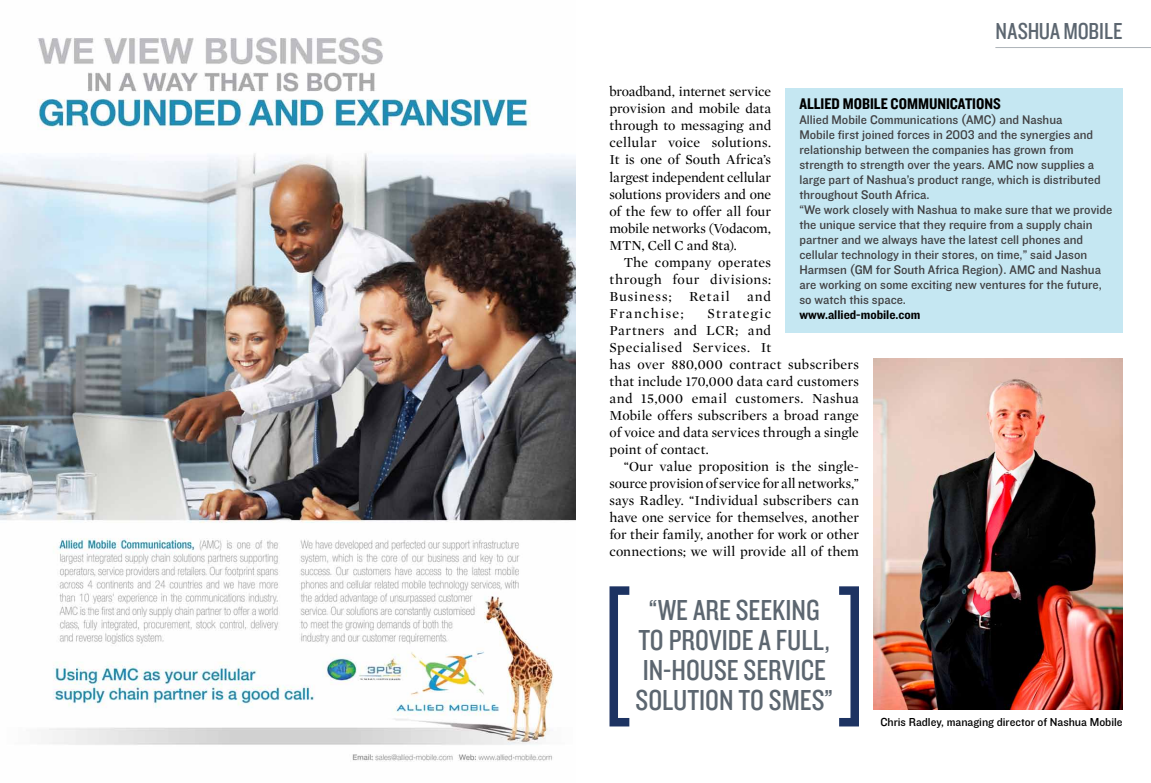
<style>
.page{position:relative;width:1151px;height:783px;background:#fff}
.page>*{position:absolute;margin:0;border:0;box-sizing:border-box;transform-origin:0 0}
.t1{font:30px/30px "Knockout HTF29 Junior Liteweight";color:#5c6670;text-align:center}
.t2{font:24px "Knockout HTF29 Junior Liteweight";letter-spacing:-.005em;color:#5c6670}
.t3{font:16px "Knockout HTF50 Welterweight";color:#000}
.t4{font:14px/17px "Mercury Display Roman";letter-spacing:.02em;color:#000;text-align:justify}
.t5{font:13px/15px "Knockout HTF31 Junior Middlewt";color:#414042}
.t6{font:13px "Knockout HTF51 Middleweight";color:#000}
.t7{font:12px "Knockout HTF31 Junior Middlewt";color:#000}
</style>
<div class="page">
<img style="left:0;top:37px;width:575px;height:725px">
<img style="left:873px;top:358px;width:250px;height:351px">
<hr style="left:995px;top:47px;width:156px;height:1px;background:#adb3b8">
<svg style="left:609px;top:586px;width:20px;height:140px"></svg>
<svg style="left:839px;top:586px;width:20px;height:140px"></svg>
<div style="left:785px;top:88px;width:338px;height:245px;background:#c5e7f2"></div>
<h2 class="t2" style="left:996px;top:18px;width:129px">NASHUA MOBILE</h2>
<p class="t4" style="left:609px;top:83px;width:163px">broadband, internet service provision and mobile data through to messaging and cellular voice solutions.<br>It is one of South Africa’s largest independent cellular solutions providers and one of the few to offer all four mobile networks (Vodacom, MTN, Cell C and 8ta).</p>
<p class="t4" style="left:609px;top:253px;width:163px;text-indent:14px">The company operates through four divisions:<br>Business; Retail and Franchise;</p>
<p class="t3" style="left:799px;top:95px;width:203px">ALLIED MOBILE COMMUNICATIONS</p>
<p class="t5" style="left:799px;top:112px;width:314px">Allied Mobile Communications (AMC) and Nashua<br>Mobile first joined forces in 2003 and the synergies and relationship between the companies has grown from strength to strength over the years. AMC now supplies a large part of Nashua’s product range, which is distributed throughout South Africa.<br>“We work closely with Nashua to make sure that we provide the unique service that they require from a supply chain partner and we always have the latest cell phones and cellular technology in their stores, on time,” said Jason Harmsen (GM for South Africa Region). AMC and Nashua are working on some exciting new ventures for the future, so watch this space.</p>
<p class="t6" style="left:799px;top:307px;width:123px">www.allied-mobile.com</p>
<p class="t4" style="left:609px;top:304px;width:251px;text-align:left;text-indent:98px">Strategic<br>Partners and LCR; and<br>Specialised Services. It<br>has over 880,000 contract subscribers that include 170,000 data card customers and 15,000 email customers. Nashua<br>Mobile offers subscribers a broad range of voice and data services through a single point of contact.</p>
<p class="t4" style="left:609px;top:457px;width:251px;text-indent:14px">“Our value proposition is the single&shy;source provision of service for all networks,” says Radley. “Individual subscribers can have one service for themselves, another for their family, another for work or other connections; we will provide all of them</p>
<h1 class="t1" style="left:636px;top:596px;width:199px">“WE ARE SEEKING<br>TO PROVIDE A FULL,<br>IN-HOUSE SERVICE<br>SOLUTION TO SMES”</h1>
<p class="t7" style="left:880px;top:715px;width:244px">Chris Radley, managing director of Nashua Mobile</p>
</div>
